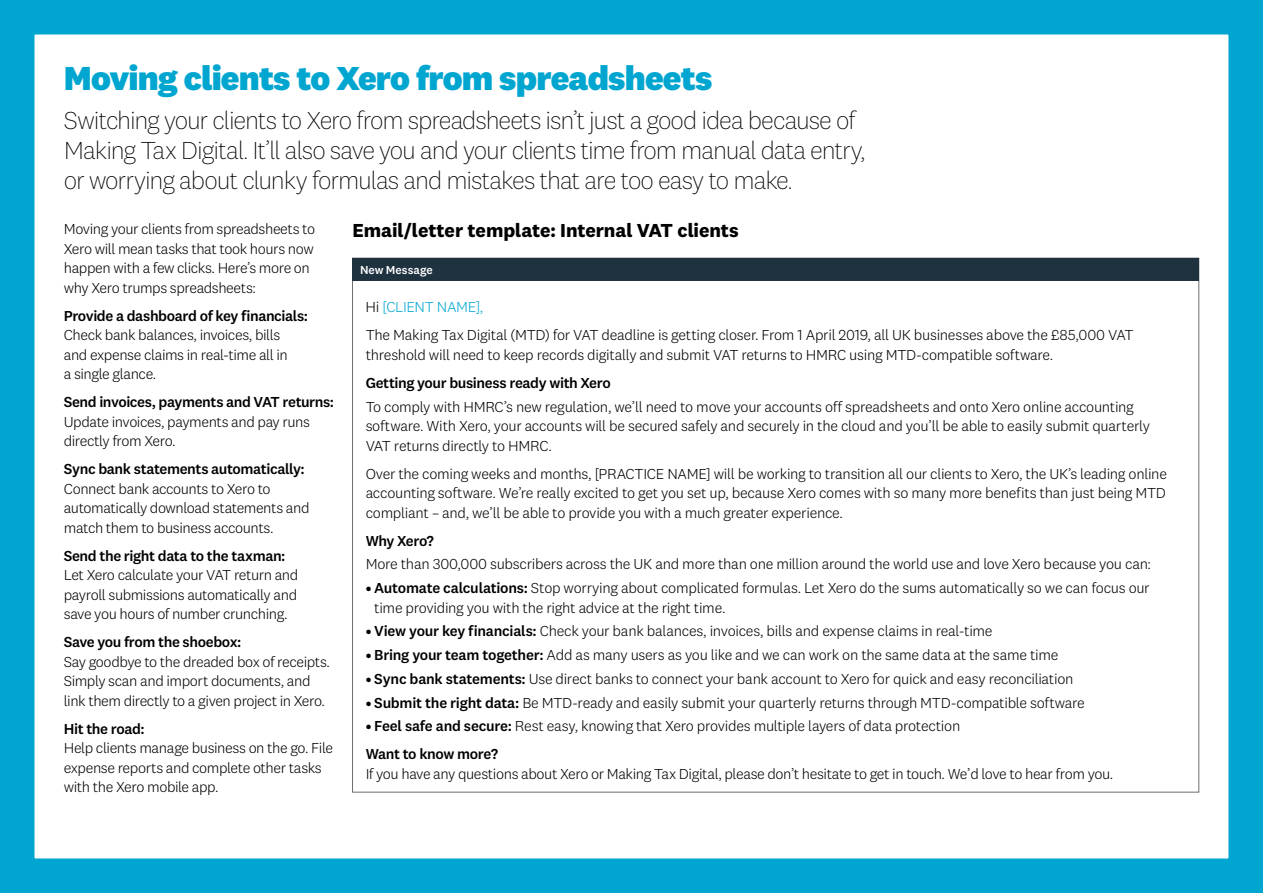
<style>
.page{position:relative;width:1263px;height:893px;background:#fff}
.page>*{position:absolute;margin:0;border:0;box-sizing:border-box;transform-origin:0 0}
.t1{font:800 34.5px "National 2";letter-spacing:-.025em;color:#00a6d0}
.t2{font:200 25.5px/30px "National 2";letter-spacing:-.04em;color:#000}
.t3{font:700 19.5px "National 2";letter-spacing:-.005em;color:#000}
.t4{font:300 15px/19.5px "National 2";letter-spacing:-.025em;color:#000}
.t5{font:500 15px "National 2";letter-spacing:-.025em;color:#000}
.t6{font:500 12px "National 2";letter-spacing:-.005em;color:#fff}
.s1{color:#00a6d0}
.s2{font-weight:500}
</style>
<div class="page">
<div style="left:0;top:0;width:1263px;height:893px;border:34px solid #00a6d0"></div>
<div style="left:352px;top:258px;width:847px;height:23px;background:#1e3240"></div>
<h1 class="t1" style="left:64px;top:57px;width:650px">Moving clients to Xero from spreadsheets</h1>
<p class="t2" style="left:64px;top:105px;width:803px">Switching your clients to Xero from spreadsheets isn’t just a good idea because of<br>Making Tax Digital. It’ll also save you and your clients time from manual data entry, or worrying about clunky formulas and mistakes that are too easy to make.</p>
<p class="t4" style="left:64px;top:219px;width:253px">Moving your clients from spreadsheets to Xero will mean tasks that took hours now happen with a few clicks. Here’s more on why Xero trumps spreadsheets:</p>
<p class="t5" style="left:64px;top:306px;width:246px">Provide a dashboard of key financials:</p>
<p class="t4" style="left:64px;top:325px;width:226px">Check bank balances, invoices, bills and expense claims in real-time all in a single glance.</p>
<p class="t5" style="left:64px;top:393px;width:272px">Send invoices, payments and VAT returns:</p>
<p class="t4" style="left:64px;top:412px;width:248px">Update invoices, payments and pay runs directly from Xero.</p>
<p class="t5" style="left:64px;top:460px;width:242px">Sync bank statements automatically:</p>
<p class="t4" style="left:64px;top:479px;width:247px">Connect bank accounts to Xero to automatically download statements and match them to business accounts.</p>
<p class="t5" style="left:64px;top:546px;width:223px">Send the right data to the taxman:</p>
<p class="t4" style="left:64px;top:565px;width:236px;text-align:justify">Let Xero calculate your VAT return and payroll submissions automatically and save you hours of number crunching.</p>
<p class="t5" style="left:64px;top:633px;width:179px">Save you from the shoebox:</p>
<p class="t4" style="left:64px;top:652px;width:268px">Say goodbye to the dreaded box of receipts.<br>Simply scan and import documents, and link them directly to a given project in Xero.</p>
<p class="t5" style="left:64px;top:719px;width:82px">Hit the road:</p>
<p class="t4" style="left:64px;top:738px;width:271px">Help clients manage business on the go. File expense reports and complete other tasks with the Xero mobile app.</p>
<h3 class="t3" style="left:352px;top:219px;width:388px">Email/letter template: Internal VAT clients</h3>
<p class="t6" style="left:360px;top:263px;width:74px">New Message</p>
<p class="t4" style="left:366px;top:293px;width:769px;line-height:28px">Hi <span class="s1">[CLIENT NAME],<br></span>The Making Tax Digital (MTD) for VAT deadline is getting closer. From 1 April 2019, all UK businesses above the £85,000 VAT</p>
<p class="t4" style="left:366px;top:345px;width:689px">threshold will need to keep records digitally and submit VAT returns to HMRC using MTD-compatible software.</p>
<p class="t5" style="left:366px;top:374px;width:247px">Getting your business ready with Xero</p>
<p class="t4" style="left:366px;top:397px;width:786px">To comply with HMRC’s new regulation, we’ll need to move your accounts off spreadsheets and onto Xero online accounting software. With Xero, your accounts will be secured safely and securely in the cloud and you’ll be able to easily submit quarterly<br>VAT returns directly to HMRC.</p>
<p class="t4" style="left:366px;top:464px;width:803px;text-align:justify">Over the coming weeks and months, [PRACTICE NAME] will be working to transition all our clients to Xero, the UK’s leading online accounting software. We’re really excited to get you set up, because Xero comes with so many more benefits than just being MTD compliant – and, we’ll be able to provide you with a much greater experience.</p>
<p class="t5" style="left:366px;top:531px;width:70px">Why Xero?</p>
<p class="t4" style="left:366px;top:554px;width:787px">More than 300,000 subscribers across the UK and more than one million around the world use and love Xero because you can:</p>
<p class="t4" style="left:374px;top:578px;width:777px;text-indent:-9px"><span class="s2">• Automate calculations:</span> Stop worrying about complicated formulas. Let Xero do the sums automatically so we can focus our time providing you with the right advice at the right time.</p>
<p class="t4" style="left:366px;top:621px;width:628px"><span class="s2">• View your key financials:</span> Check your bank balances, invoices, bills and expense claims in real-time</p>
<p class="t4" style="left:366px;top:645px;width:694px"><span class="s2">• Bring your team together:</span> Add as many users as you like and we can work on the same data at the same time</p>
<p class="t4" style="left:366px;top:669px;width:709px"><span class="s2">• Sync bank statements:</span> Use direct banks to connect your bank account to Xero for quick and easy reconciliation</p>
<p class="t4" style="left:366px;top:693px;width:721px"><span class="s2">• Submit the right data:</span> Be MTD-ready and easily submit your quarterly returns through MTD-compatible software</p>
<p class="t4" style="left:366px;top:712px;width:596px;line-height:28px"><span class="s2">• Feel safe and secure:</span> Rest easy, knowing that Xero provides multiple layers of data protection<br><span class="s2">Want to know more?</span></p>
<p class="t4" style="left:366px;top:764px;width:749px">If you have any questions about Xero or Making Tax Digital, please don’t hesitate to get in touch. We’d love to hear from you.</p>
</div>
